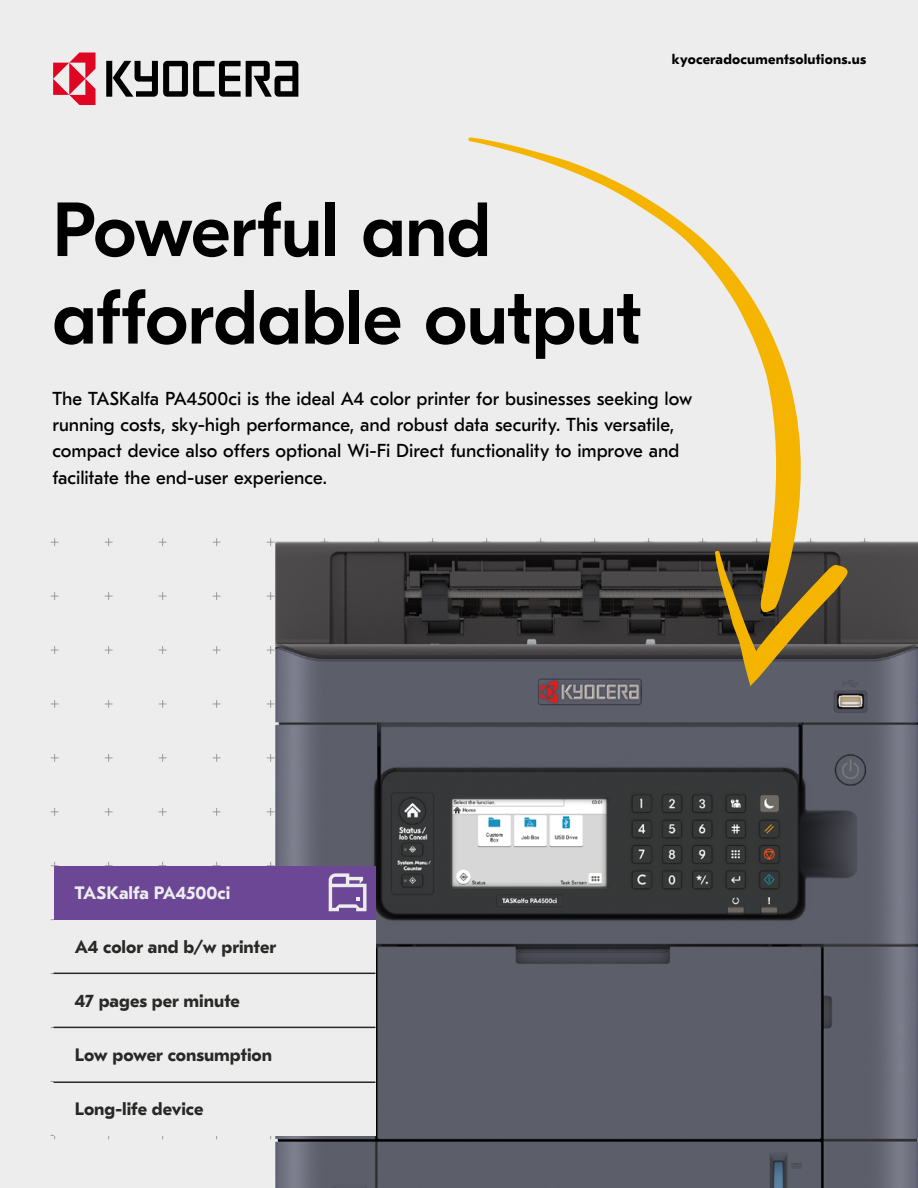
<style>
.page{position:relative;width:918px;height:1188px;background:#ededed}
.page>*{position:absolute;margin:0;border:0;box-sizing:border-box;transform-origin:0 0}
.t1{font:500 76.5px/87.4px "GT Eesti Pro Display";letter-spacing:-.01em;color:#000}
.t2{font:18.75px/26.2px "GT Eesti Pro Text";color:#000}
.t3{font:700 18px "GT Eesti Pro Text";color:#282827}
.t4{font:700 18px "GT Eesti Pro Text";color:#ededed}
.t5{font:700 14.25px "GT Eesti Pro Text";letter-spacing:.015em;color:#000}
</style>
<div class="page">
<svg style="left:106px;top:61px;width:192px;height:36px"></svg>
<svg style="left:53px;top:53px;width:43px;height:52px"></svg>
<img style="left:158px;top:538px;width:760px;height:650px">
<svg style="left:468px;top:137px;width:360px;height:476px"></svg>
<svg style="left:715px;top:551px;width:133px;height:135px;background:#726030"></svg>
<div style="left:54px;top:1027px;width:321px;height:54px;background:#ededed"></div>
<div style="left:54px;top:1081px;width:321px;height:54px;background:#ededed"></div>
<div style="left:54px;top:973px;width:321px;height:54px;background:#ededed"></div>
<div style="left:54px;top:919px;width:321px;height:54px;background:#ededed"></div>
<div style="left:54px;top:866px;width:321px;height:53px;background:#6c4796"></div>
<hr style="left:54px;top:973px;width:321px;height:1px;background:#282827">
<hr style="left:54px;top:1027px;width:321px;height:1px;background:#282827">
<hr style="left:54px;top:1081px;width:321px;height:2px;background:#282827">
<svg style="left:329px;top:873px;width:38px;height:38px"></svg>
<p class="t5" style="left:672px;top:51px;width:196px">kyoceradocumentsolutions.us</p>
<h1 class="t1" style="left:53px;top:188px;width:591px">Powerful and affordable output</h1>
<p class="t2" style="left:53px;top:386px;width:641px">The TASKalfa PA4500ci is the ideal A4 color printer for businesses seeking low running costs, sky-high performance, and robust data security. This versatile, compact device also offers optional Wi-Fi Direct functionality to improve and facilitate the end-user experience.</p>
<p class="t4" style="left:75px;top:883px;width:157px">TASKalfa PA4500ci</p>
<p class="t3" style="left:75px;top:937px;width:203px">A4 color and b/w printer</p>
<p class="t3" style="left:75px;top:991px;width:167px">47 pages per minute</p>
<p class="t3" style="left:75px;top:1045px;width:199px">Low power consumption</p>
<p class="t3" style="left:75px;top:1099px;width:130px">Long-life device</p>
</div>
